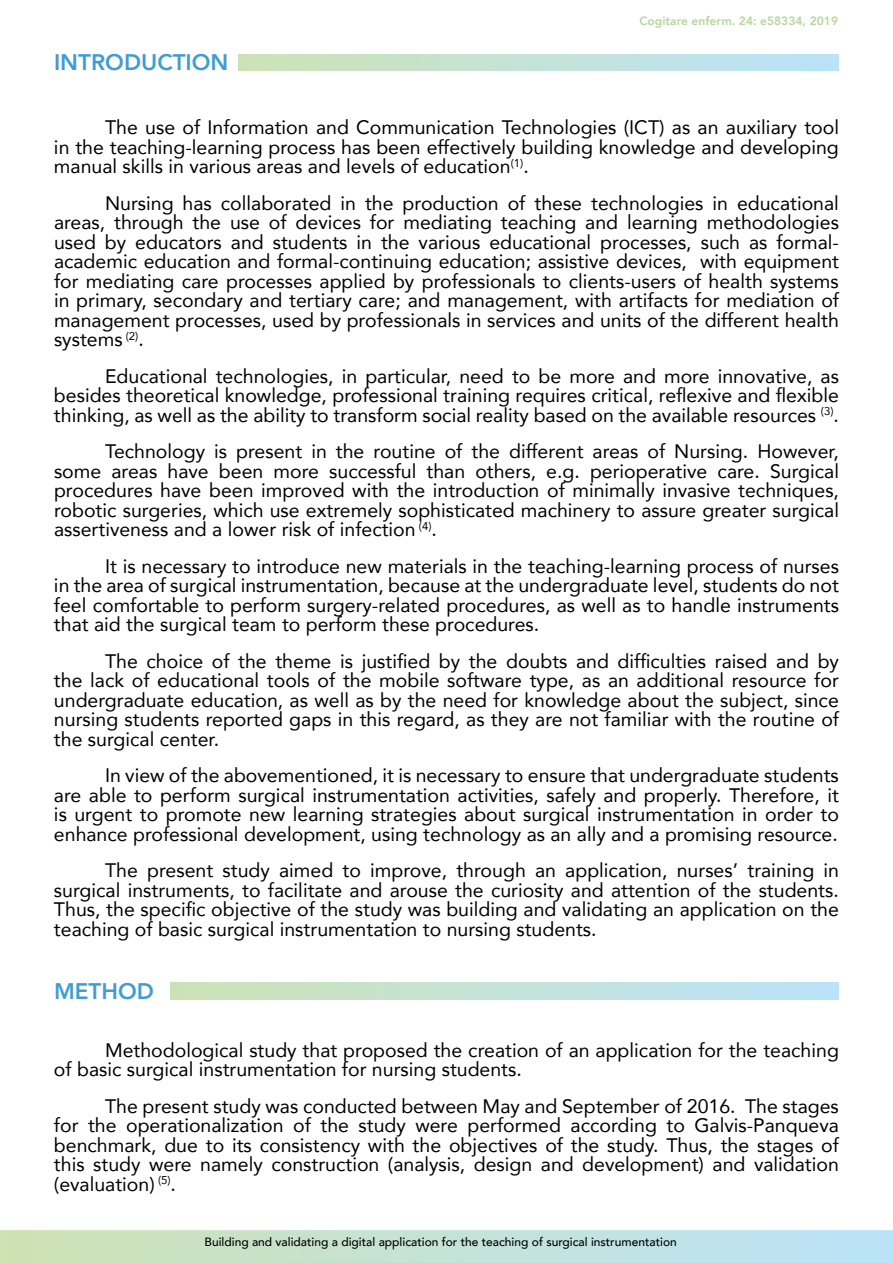
<style>
.page{position:relative;width:893px;height:1263px;background:#fff}
.page>*{position:absolute;margin:0;border:0;box-sizing:border-box;transform-origin:0 0}
.t1{font:800 22.5px "Avenir";color:#409cd4}
.t2{font:19.5px/19.5px "Avenir";color:#000;text-align:justify}
.t3{font:500 12px "Avenir";color:#000}
.t4{font:800 12px "Avenir";color:#b7d69b}
</style>
<div class="page">
<svg style="left:0;top:1230px;width:893px;height:33px;background:#c4e2d6"></svg>
<div style="left:238px;top:54px;width:601px;height:17px;background:linear-gradient(to right,#cee2b5,#bae3fb)"></div>
<div style="left:170px;top:983px;width:669px;height:16px;background:linear-gradient(to right,#cee2b5,#bae3fb)"></div>
<p class="t1" style="left:54px;top:45px;width:176px">INTRODUCTION</p>
<p class="t4" style="left:639px;top:12px;width:200px">Cogitare enferm. 24: e58334, 2019</p>
<p class="t2" style="left:54px;top:117px;width:786px;text-indent:51px">The use of Information and Communication Technologies (ICT) as an auxiliary tool in the teaching-learning process has been effectively building knowledge and developing manual skills in various areas and levels of education<sup>(1)</sup>.</p>
<p class="t2" style="left:54px;top:193px;width:786px;text-indent:51px">Nursing has collaborated in the production of these technologies in educational areas, through the use of devices for mediating teaching and learning methodologies used by educators and students in the various educational processes, such as formal&shy;academic education and formal-continuing education; assistive devices, with equipment for mediating care processes applied by professionals to clients-users of health systems in primary, secondary and tertiary care; and management, with artifacts for mediation of management processes, used by professionals in services and units of the different health systems <sup>(2)</sup>.</p>
<p class="t2" style="left:54px;top:366px;width:786px;text-indent:51px">Educational technologies, in particular, need to be more and more innovative, as besides theoretical knowledge, professional training requires critical, reflexive and flexible thinking, as well as the ability to transform social reality based on the available resources <sup>(3)</sup>.</p>
<p class="t2" style="left:54px;top:441px;width:786px;text-indent:51px">Technology is present in the routine of the different areas of Nursing. However, some areas have been more successful than others, e.g. perioperative care. Surgical procedures have been improved with the introduction of minimally invasive techniques, robotic surgeries, which use extremely sophisticated machinery to assure greater surgical assertiveness and a lower risk of infection <sup>(4)</sup>.</p>
<p class="t2" style="left:54px;top:556px;width:786px;text-indent:51px">It is necessary to introduce new materials in the teaching-learning process of nurses in the area of surgical instrumentation, because at the undergraduate level, students do not feel comfortable to perform surgery-related procedures, as well as to handle instruments that aid the surgical team to perform these procedures.</p>
<p class="t2" style="left:54px;top:651px;width:787px;text-indent:51px">The choice of the theme is justified by the doubts and difficulties raised and by the lack of educational tools of the mobile software type, as an additional resource for undergraduate education, as well as by the need for knowledge about the subject, since nursing students reported gaps in this regard, as they are not familiar with the routine of the surgical center.</p>
<p class="t2" style="left:54px;top:765px;width:786px;text-indent:51px">In view of the abovementioned, it is necessary to ensure that undergraduate students are able to perform surgical instrumentation activities, safely and properly. Therefore, it is urgent to promote new learning strategies about surgical instrumentation in order to enhance professional development, using technology as an ally and a promising resource.</p>
<p class="t2" style="left:54px;top:860px;width:786px;text-indent:51px">The present study aimed to improve, through an application, nurses’ training in surgical instruments, to facilitate and arouse the curiosity and attention of the students.<br>Thus, the specific objective of the study was building and validating an application on the teaching of basic surgical instrumentation to nursing students.</p>
<p class="t1" style="left:54px;top:974px;width:101px">METHOD</p>
<p class="t2" style="left:54px;top:1039px;width:786px;text-indent:51px">Methodological study that proposed the creation of an application for the teaching of basic surgical instrumentation for nursing students.</p>
<p class="t2" style="left:54px;top:1095px;width:786px;text-indent:51px">The present study was conducted between May and September of 2016. The stages for the operationalization of the study were performed according to Galvis-Panqueva benchmark, due to its consistency with the objectives of the study. Thus, the stages of this study were namely construction (analysis, design and development) and validation (evaluation) <sup>(5)</sup>.</p>
<p class="t3" style="left:204px;top:1232px;width:474px">Building and validating a digital application for the teaching of surgical instrumentation</p>
</div>
